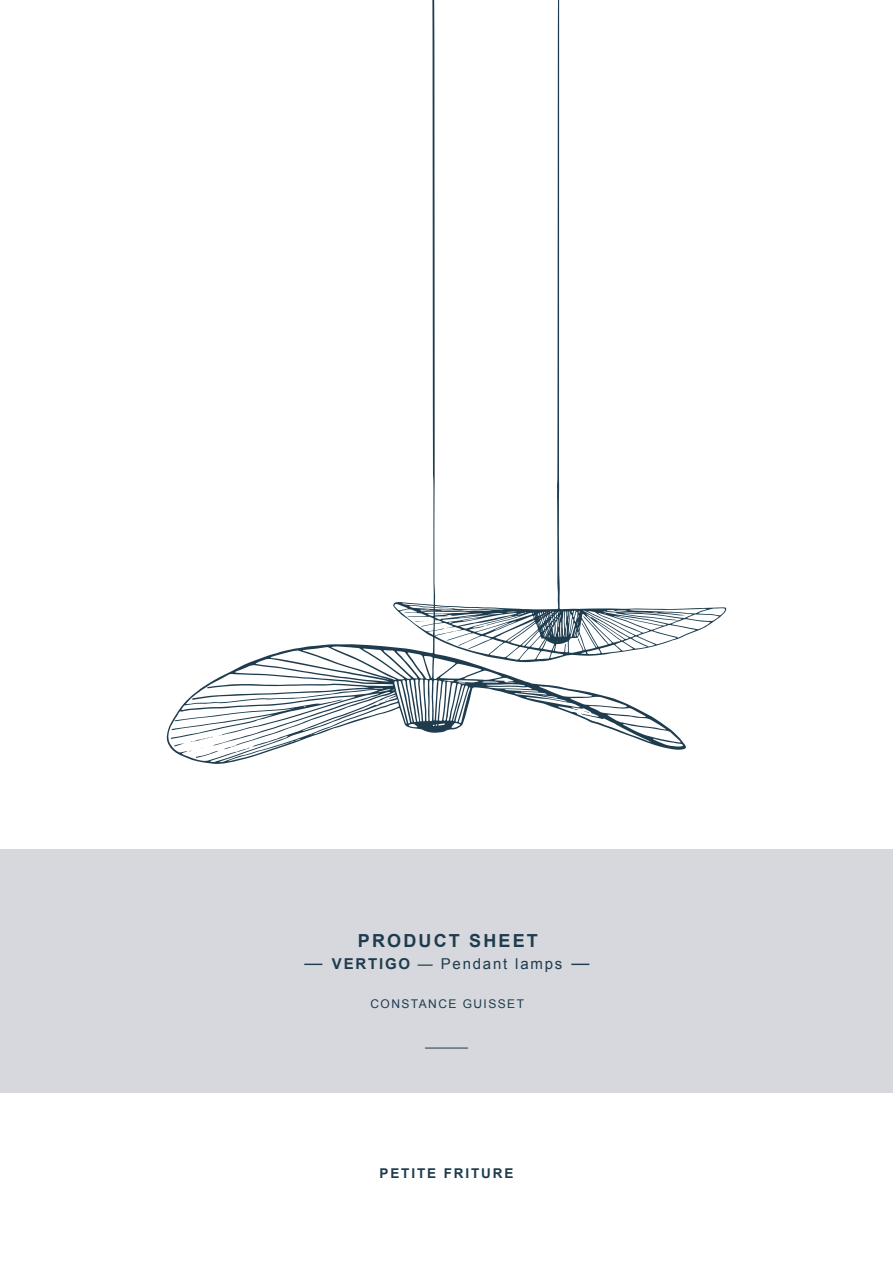
<style>
.page{position:relative;width:893px;height:1263px;background:#fff}
.page>*{position:absolute;margin:0;border:0;box-sizing:border-box;transform-origin:0 0}
.t1{font:700 18px "Arial";letter-spacing:.12em;color:#1e3c4e}
.t2{font:15px "Arial";letter-spacing:.12em;color:#1e3c4e}
.t3{font:700 13.5px "Arial";letter-spacing:.14em;color:#1e3c4e}
.t4{font:12px "Arial";letter-spacing:.12em;color:#1e3c4e}
.s1{font-size:18px}
.s2{font-weight:700}
</style>
<div class="page">
<svg style="left:167px;top:644px;width:519px;height:120px"></svg>
<svg style="left:171px;top:700px;width:171px;height:58px"></svg>
<svg style="left:574px;top:709px;width:16px;height:5px"></svg>
<svg style="left:376px;top:699px;width:12px;height:7px"></svg>
<svg style="left:393px;top:0;width:333px;height:662px"></svg>
<svg style="left:415px;top:620px;width:14px;height:2px"></svg>
<svg style="left:446px;top:627px;width:10px;height:6px"></svg>
<div style="left:0;top:849px;width:893px;height:244px;background:#d7d8de"></div>
<hr style="left:425px;top:1048px;width:43px;height:1px;background:#1e3c4e">
<p class="t1" style="left:358px;top:929px;width:181px">PRODUCT SHEET</p>
<p class="t2" style="left:305px;top:954px;width:286px"><span class="s1">—</span> <span class="s2">VERTIGO</span> — Pendant lamps <span class="s1">—</span></p>
<p class="t4" style="left:370px;top:996px;width:155px">CONSTANCE GUISSET</p>
<p class="t3" style="left:379px;top:1164px;width:136px">PETITE FRITURE</p>
</div>
